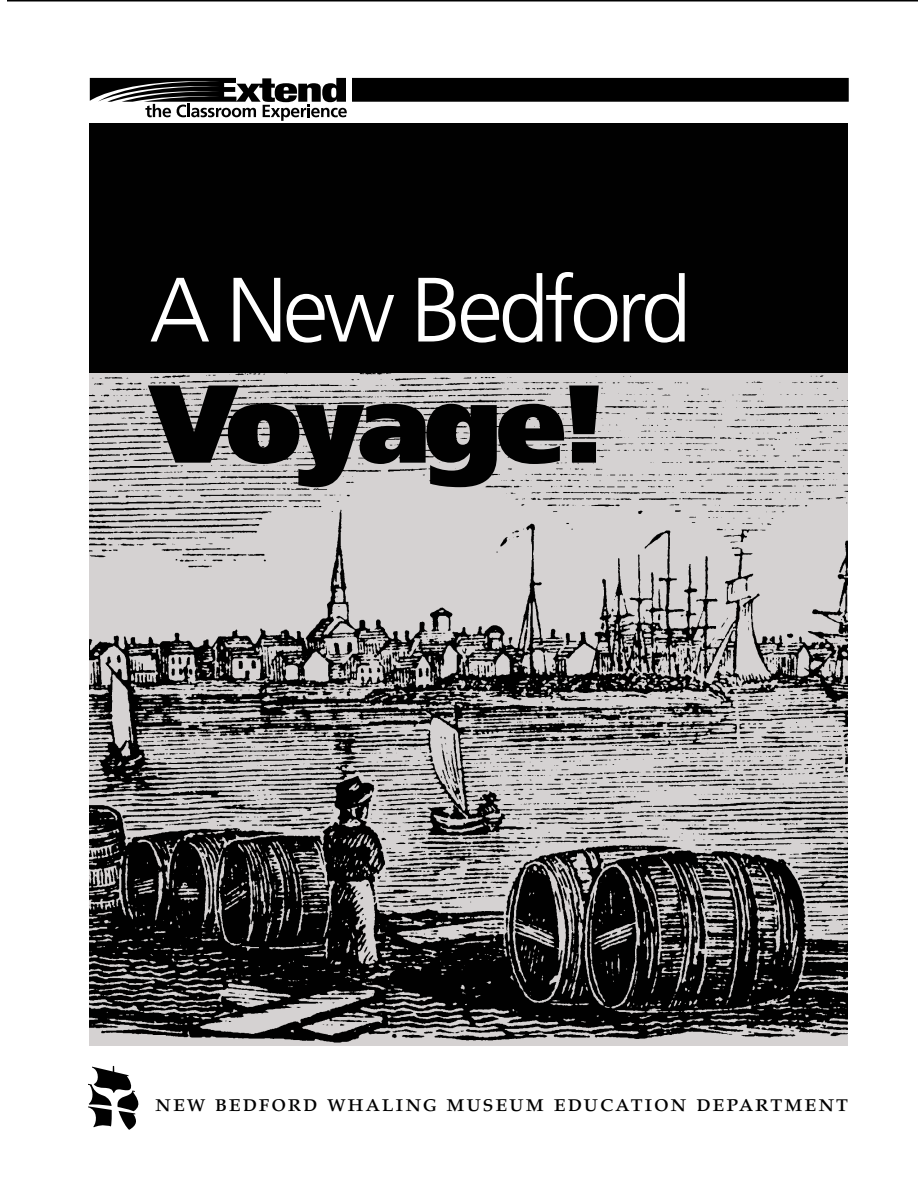
<style>
.page{position:relative;width:918px;height:1188px;background:#fff}
.page>*{position:absolute;margin:0;border:0;box-sizing:border-box;transform-origin:0 0}
.t1{font:900 110.55px "Frutiger";letter-spacing:-.05em;color:#010101}
.t2{font:300 91.2px "Frutiger";letter-spacing:-.05em;color:#fff}
.t3{font:24.15px "Palatino SC";letter-spacing:.07em;color:#010101}
</style>
<div class="page">
<img style="left:90px;top:373px;width:758px;height:673px">
<div style="left:90px;top:123px;width:758px;height:250px;background:#010101"></div>
<svg style="left:88px;top:1066px;width:51px;height:64px"></svg>
<svg style="left:90px;top:78px;width:759px;height:43px"></svg>
<div style="left:346px;top:74px;width:5px;height:32px;background:#fff"></div>
<h2 class="t2" style="left:149px;top:258px;width:543px">A New Bedford</h2>
<h1 class="t1" style="left:149px;top:356px;width:460px">Voyage!</h1>
<p class="t3" style="left:155px;top:1089px;width:695px">new bedford whaling museum education department</p>
</div>
